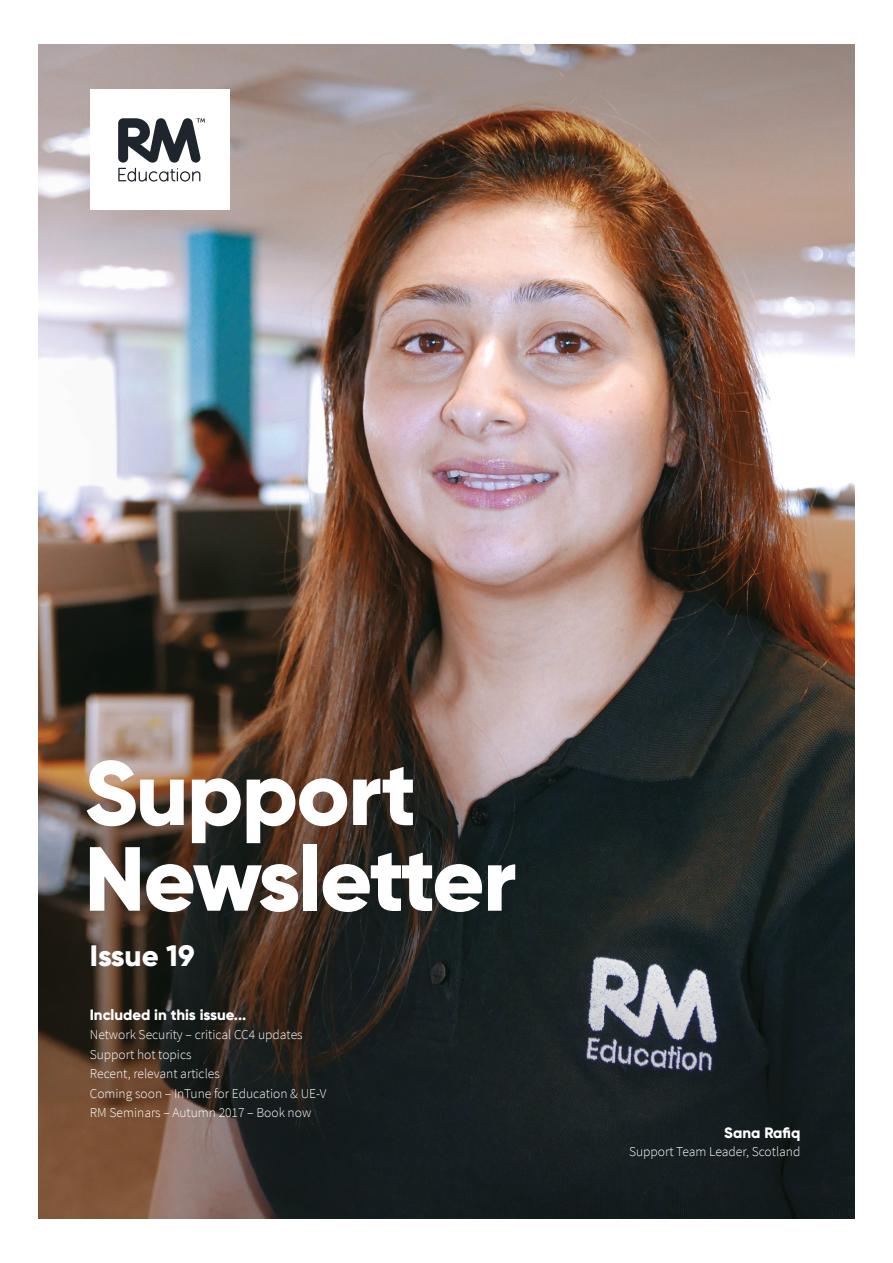
<style>
.page{position:relative;width:893px;height:1263px;background:#fff}
.page>*{position:absolute;margin:0;border:0;box-sizing:border-box;transform-origin:0 0}
.t1{font:800 90.75px/85.7px "Gilroy";letter-spacing:-.02em;color:#fff}
.t2{font:800 29.55px "Gilroy";color:#fff}
.t3{font:800 15px "Gilroy";color:#fff}
.t4{font:300 13.5px/19.5px "Source Sans Pro";color:#fff}
</style>
<div class="page">
<img style="left:38px;top:45px;width:817px;height:1173px">
<div style="left:90px;top:89px;width:139px;height:121px;background:#fff"></div>
<svg style="left:118px;top:118px;width:87px;height:64px"></svg>
<h1 class="t1" style="left:84px;top:750px;width:434px">Support<br>Newsletter</h1>
<h2 class="t2" style="left:90px;top:937px;width:106px">Issue 19</h2>
<p class="t3" style="left:90px;top:1005px;width:158px">Included in this issue...</p>
<p class="t4" style="left:90px;top:1025px;width:238px">Network Security – critical CC4 updates<br>Support hot topics<br>Recent, relevant articles<br>Coming soon – InTune for Education &amp; UE-V<br>RM Seminars – Autumn 2017 – Book now</p>
<p class="t3" style="left:724px;top:1123px;width:78px">Sana Rafiq</p>
<p class="t4" style="left:629px;top:1142px;width:173px">Support Team Leader, Scotland</p>
</div>
